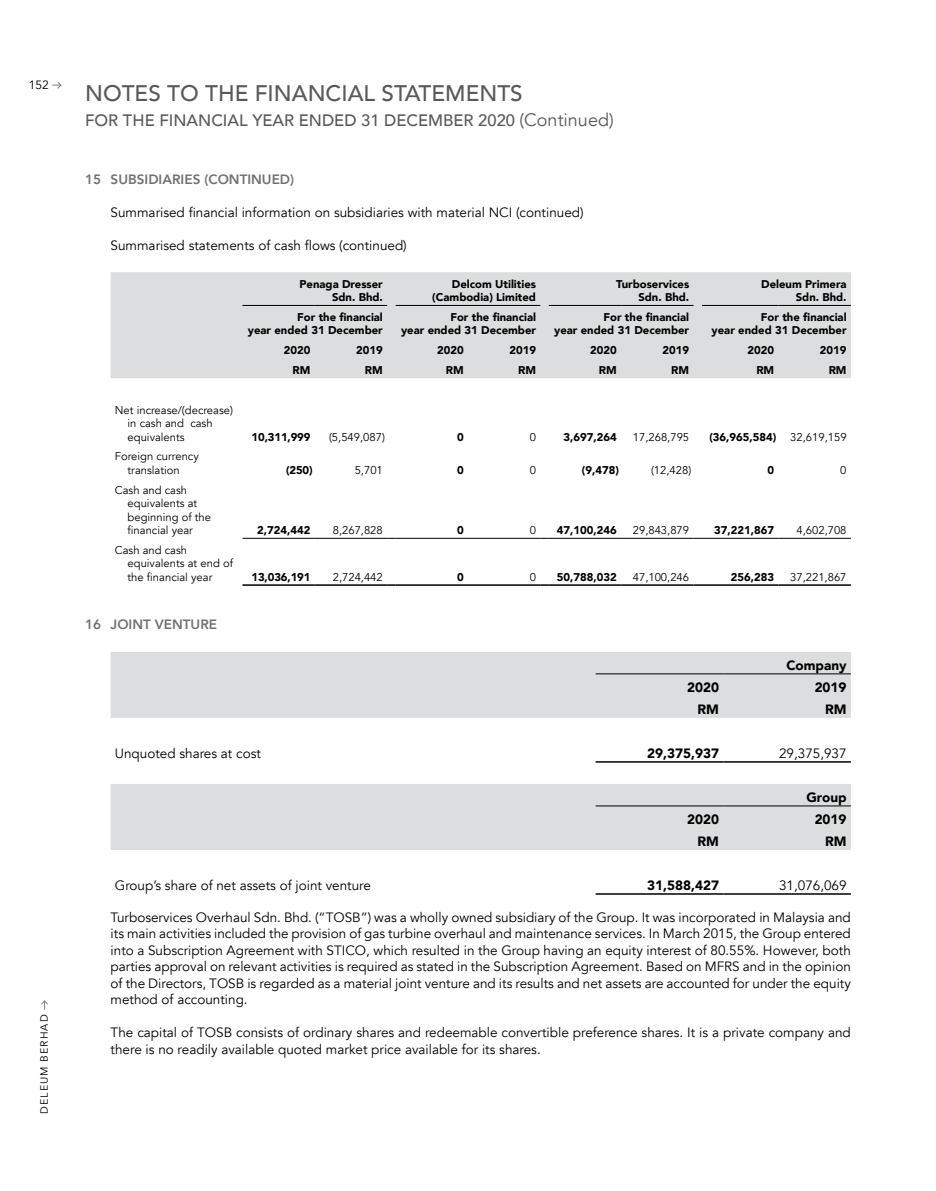
<style>
.page{position:relative;width:936px;height:1191px;background:#fff}
.page>*{position:absolute;margin:0;border:0;box-sizing:border-box;transform-origin:0 0}
.t1{font:500 22.5px "Avenir";color:#58595b}
.t2{font:500 16.5px "Avenir";color:#58595b}
.t3{font:13.5px/16.5px "Avenir";color:#000;text-align:justify}
.t4{font:900 13.5px "Avenir";color:#000}
.t5{font:800 13.5px "Avenir";color:#717275}
.t6{font:12px "Avenir";color:#000}
.t7{font:900 11.25px/13.5px "Avenir";color:#000;text-align:right}
.t8{font:11.25px/13.5px "Avenir";color:#000}
.t9{font:10.5px "Avenir";letter-spacing:.1em;color:#000}
.s1{font-weight:400;font-size:18px}
.s2{font-weight:400}
</style>
<div class="page">
<svg style="left:41px;top:1000px;width:7px;height:9px"></svg>
<svg style="left:53px;top:82px;width:9px;height:7px"></svg>
<div style="left:111px;top:272px;width:739px;height:106px;background:#dcddde"></div>
<hr style="left:242px;top:305px;width:73px;height:1px;background:#000">
<hr style="left:315px;top:305px;width:72px;height:1px;background:#000">
<hr style="left:395px;top:305px;width:73px;height:1px;background:#000">
<hr style="left:468px;top:305px;width:72px;height:1px;background:#000">
<hr style="left:549px;top:305px;width:72px;height:1px;background:#000">
<hr style="left:621px;top:305px;width:72px;height:1px;background:#000">
<hr style="left:702px;top:305px;width:76px;height:1px;background:#000">
<hr style="left:778px;top:305px;width:72px;height:1px;background:#000">
<hr style="left:242px;top:538px;width:73px;height:1px;background:#000">
<hr style="left:315px;top:538px;width:72px;height:1px;background:#000">
<hr style="left:395px;top:538px;width:73px;height:1px;background:#000">
<hr style="left:468px;top:538px;width:72px;height:1px;background:#000">
<hr style="left:549px;top:538px;width:72px;height:1px;background:#000">
<hr style="left:621px;top:538px;width:72px;height:1px;background:#000">
<hr style="left:702px;top:538px;width:76px;height:1px;background:#000">
<hr style="left:778px;top:538px;width:72px;height:1px;background:#000">
<hr style="left:242px;top:584px;width:73px;height:2px;background:#000">
<hr style="left:315px;top:584px;width:72px;height:2px;background:#000">
<svg style="left:387px;top:584px;width:8px;height:2px"></svg>
<hr style="left:395px;top:584px;width:73px;height:2px;background:#000">
<hr style="left:468px;top:584px;width:72px;height:2px;background:#000">
<svg style="left:540px;top:584px;width:9px;height:2px"></svg>
<hr style="left:549px;top:584px;width:72px;height:2px;background:#000">
<hr style="left:621px;top:584px;width:72px;height:2px;background:#000">
<svg style="left:693px;top:584px;width:9px;height:2px"></svg>
<hr style="left:702px;top:584px;width:76px;height:2px;background:#000">
<hr style="left:778px;top:584px;width:72px;height:2px;background:#000">
<svg style="left:111px;top:652px;width:739px;height:198px;fill:#dcddde"></svg>
<hr style="left:595px;top:673px;width:128px;height:1px;background:#000">
<hr style="left:723px;top:673px;width:127px;height:1px;background:#000">
<hr style="left:595px;top:805px;width:128px;height:1px;background:#000">
<hr style="left:723px;top:805px;width:127px;height:1px;background:#000">
<hr style="left:595px;top:761px;width:128px;height:1px;background:#000">
<hr style="left:723px;top:761px;width:127px;height:1px;background:#000">
<hr style="left:595px;top:893px;width:128px;height:1px;background:#000">
<hr style="left:723px;top:893px;width:127px;height:1px;background:#000">
<p class="t6" style="left:29px;top:77px;width:22px">152</p>
<h1 class="t1" style="left:85px;top:73px;width:439px">NOTES TO THE FINANCIAL STATEMENTS</h1>
<p class="t2" style="left:85px;top:106px;width:530px">FOR THE FINANCIAL YEAR ENDED 31 DECEMBER 2020 <span class="s1">(Continued)</span></p>
<p class="t5" style="left:85px;top:168px;width:210px">15 SUBSIDIARIES (CONTINUED)</p>
<p class="t3" style="left:111px;top:204px;width:474px">Summarised financial information on subsidiaries with material NCI (continued)</p>
<p class="t3" style="left:111px;top:237px;width:298px">Summarised statements of cash flows (continued)</p>
<p class="t7" style="left:299px;top:277px;width:85px">Penaga Dresser<br>Sdn. Bhd.</p>
<p class="t7" style="left:432px;top:277px;width:105px">Delcom Utilities (Cambodia) Limited</p>
<p class="t7" style="left:616px;top:277px;width:74px">Turboservices<br>Sdn. Bhd.</p>
<p class="t7" style="left:761px;top:277px;width:87px">Deleum Primera<br>Sdn. Bhd.</p>
<p class="t7" style="left:248px;top:310px;width:136px">For the financial<br>year ended 31 December</p>
<p class="t7" style="left:401px;top:310px;width:136px">For the financial<br>year ended 31 December</p>
<p class="t7" style="left:554px;top:310px;width:136px">For the financial<br>year ended 31 December</p>
<p class="t7" style="left:711px;top:310px;width:136px">For the financial<br>year ended 31 December</p>
<p class="t7" style="left:284px;top:343px;width:28px">2020</p>
<p class="t7" style="left:356px;top:343px;width:28px">2019</p>
<p class="t7" style="left:437px;top:343px;width:28px">2020</p>
<p class="t7" style="left:509px;top:343px;width:28px">2019</p>
<p class="t7" style="left:590px;top:343px;width:28px">2020</p>
<p class="t7" style="left:662px;top:343px;width:28px">2019</p>
<p class="t7" style="left:747px;top:343px;width:28px">2020</p>
<p class="t7" style="left:819px;top:343px;width:28px">2019</p>
<p class="t7" style="left:292px;top:363px;width:19px">RM</p>
<p class="t7" style="left:365px;top:363px;width:19px">RM</p>
<p class="t7" style="left:446px;top:363px;width:19px">RM</p>
<p class="t7" style="left:518px;top:363px;width:19px">RM</p>
<p class="t7" style="left:599px;top:363px;width:19px">RM</p>
<p class="t7" style="left:671px;top:363px;width:19px">RM</p>
<p class="t7" style="left:756px;top:363px;width:19px">RM</p>
<p class="t7" style="left:828px;top:363px;width:19px">RM</p>
<p class="t8" style="left:128px;top:403px;width:107px;text-indent:-13px">Net increase/(decrease) in cash and cash equivalents</p>
<p class="t7" style="left:251px;top:429px;width:60px">10,311,999</p>
<p class="t8" style="left:329px;top:430px;width:57px">(5,549,087)</p>
<p class="t7" style="left:457px;top:429px;width:8px">0</p>
<p class="t8" style="left:529px;top:430px;width:8px">0</p>
<p class="t7" style="left:563px;top:429px;width:55px">3,697,264</p>
<p class="t8" style="left:632px;top:430px;width:58px">17,268,795</p>
<p class="t7" style="left:709px;top:429px;width:139px">(36,965,584) <span class="s2">32,619,159</span></p>
<p class="t9" style="left:38px;top:1113px;width:101px;rotate:-90deg">DELEUM BERHAD</p>
<p class="t8" style="left:115px;top:450px;width:85px;text-align:center">Foreign currency translation</p>
<p class="t8" style="left:127px;top:483px;width:85px;text-indent:-13px">Cash and cash equivalents at beginning of the financial year</p>
<p class="t8" style="left:127px;top:543px;width:107px;text-indent:-13px">Cash and cash equivalents at end of the financial year</p>
<p class="t5" style="left:85px;top:614px;width:134px">16 JOINT VENTURE</p>
<p class="t7" style="left:286px;top:463px;width:28px">(250)</p>
<p class="t8" style="left:354px;top:463px;width:30px">5,701</p>
<p class="t7" style="left:457px;top:463px;width:8px">0</p>
<p class="t8" style="left:529px;top:463px;width:8px">0</p>
<p class="t7" style="left:582px;top:463px;width:39px">(9,478)</p>
<p class="t8" style="left:651px;top:463px;width:42px">(12,428)</p>
<p class="t7" style="left:767px;top:463px;width:8px">0</p>
<p class="t8" style="left:840px;top:463px;width:8px">0</p>
<p class="t7" style="left:257px;top:523px;width:55px">2,724,442</p>
<p class="t8" style="left:333px;top:523px;width:52px">8,267,828</p>
<p class="t7" style="left:457px;top:523px;width:8px">0</p>
<p class="t8" style="left:529px;top:523px;width:8px">0</p>
<p class="t7" style="left:557px;top:523px;width:61px">47,100,246</p>
<p class="t8" style="left:632px;top:523px;width:58px">29,843,879</p>
<p class="t7" style="left:714px;top:523px;width:61px">37,221,867</p>
<p class="t8" style="left:796px;top:523px;width:52px">4,602,708</p>
<p class="t7" style="left:251px;top:570px;width:60px">13,036,191</p>
<p class="t8" style="left:333px;top:570px;width:52px">2,724,442</p>
<p class="t7" style="left:457px;top:570px;width:8px">0</p>
<p class="t8" style="left:529px;top:570px;width:8px">0</p>
<p class="t7" style="left:557px;top:570px;width:61px">50,788,032</p>
<p class="t8" style="left:632px;top:570px;width:58px">47,100,246</p>
<p class="t7" style="left:730px;top:570px;width:45px">256,283</p>
<p class="t8" style="left:790px;top:570px;width:58px">37,221,867</p>
<p class="t4" style="left:786px;top:653px;width:62px">Company</p>
<p class="t4" style="left:687px;top:675px;width:33px">2020</p>
<p class="t4" style="left:814px;top:675px;width:33px">2019</p>
<p class="t4" style="left:697px;top:697px;width:23px">RM</p>
<p class="t4" style="left:825px;top:697px;width:23px">RM</p>
<p class="t3" style="left:115px;top:745px;width:148px">Unquoted shares at cost</p>
<p class="t4" style="left:647px;top:741px;width:73px">29,375,937</p>
<p class="t3" style="left:779px;top:745px;width:69px">29,375,937</p>
<p class="t4" style="left:806px;top:785px;width:42px">Group</p>
<p class="t4" style="left:687px;top:807px;width:33px">2020</p>
<p class="t4" style="left:814px;top:807px;width:33px">2019</p>
<p class="t4" style="left:697px;top:829px;width:23px">RM</p>
<p class="t4" style="left:825px;top:829px;width:23px">RM</p>
<p class="t3" style="left:115px;top:877px;width:258px">Group’s share of net assets of joint venture</p>
<p class="t4" style="left:647px;top:873px;width:73px">31,588,427</p>
<p class="t3" style="left:779px;top:877px;width:69px">31,076,069</p>
<p class="t3" style="left:111px;top:909px;width:741px">Turboservices Overhaul Sdn. Bhd. (“TOSB”) was a wholly owned subsidiary of the Group. It was incorporated in Malaysia and its main activities included the provision of gas turbine overhaul and maintenance services. In March 2015, the Group entered into a Subscription Agreement with STICO, which resulted in the Group having an equity interest of 80.55%. However, both parties approval on relevant activities is required as stated in the Subscription Agreement. Based on MFRS and in the opinion of the Directors, TOSB is regarded as a material joint venture and its results and net assets are accounted for under the equity method of accounting.</p>
<p class="t3" style="left:111px;top:1024px;width:741px">The capital of TOSB consists of ordinary shares and redeemable convertible preference shares. It is a private company and there is no readily available quoted market price available for its shares.</p>
</div>
